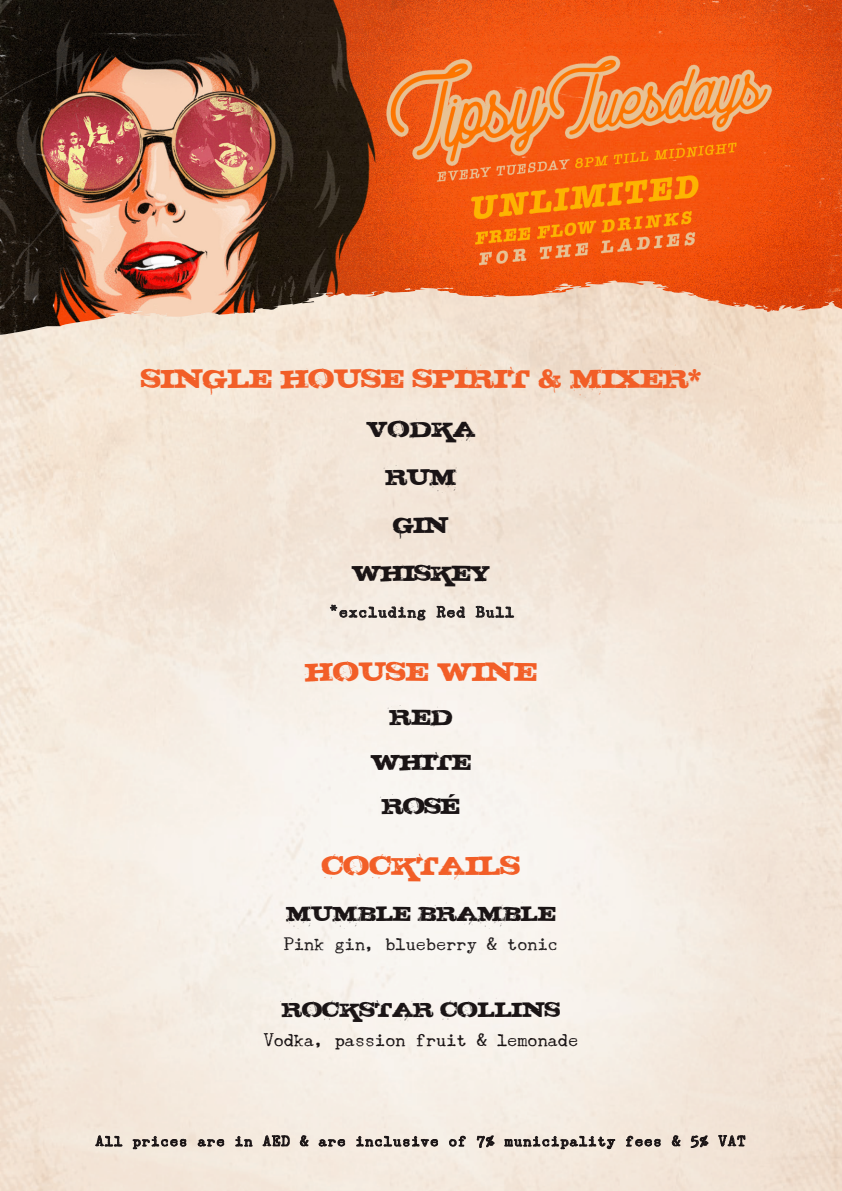
<style>
.page{position:relative;width:842px;height:1191px;background:#fff}
.page>*{position:absolute;margin:0;border:0;box-sizing:border-box;transform-origin:0 0}
.t1{font:31.8px "STEAK";color:#f25e27}
.t2{font:27px/48.4px "STEAK";letter-spacing:-.02em;color:#1a1415;text-align:center}
.t3{font:25px "STEAK";color:#1a1415}
.t4{font:17.4px "Underwood Champion";color:#1a1415}
.t5{font:17.4px "Underwood Champion";color:#231f20}
.t6{font:14.6px "Underwood Champion";letter-spacing:.08em;color:#1a1415}
.t7{font:14px "Underwood Champion";letter-spacing:.08em;color:#1a1415}
</style>
<div class="page">
<img style="left:0;top:0;width:842px;height:1191px">
<img style="left:322px;top:282px;width:293px;height:15px">
<svg style="left:95px;top:1127px;width:27px;height:19px"></svg>
<svg style="left:133px;top:1136px;width:53px;height:13px"></svg>
<svg style="left:198px;top:1138px;width:26px;height:8px"></svg>
<svg style="left:235px;top:1136px;width:18px;height:10px"></svg>
<svg style="left:263px;top:1126px;width:27px;height:20px"></svg>
<svg style="left:300px;top:1135px;width:8px;height:11px"></svg>
<svg style="left:319px;top:1138px;width:26px;height:8px"></svg>
<svg style="left:356px;top:1135px;width:82px;height:11px"></svg>
<svg style="left:449px;top:1135px;width:17px;height:11px"></svg>
<svg style="left:477px;top:1135px;width:18px;height:13px"></svg>
<svg style="left:504px;top:1135px;width:111px;height:14px"></svg>
<svg style="left:626px;top:1135px;width:35px;height:11px"></svg>
<svg style="left:672px;top:1135px;width:8px;height:11px"></svg>
<svg style="left:691px;top:1135px;width:17px;height:12px"></svg>
<svg style="left:718px;top:1127px;width:27px;height:19px"></svg>
<svg style="left:330px;top:604px;width:96px;height:16px"></svg>
<svg style="left:436px;top:606px;width:29px;height:12px"></svg>
<svg style="left:476px;top:606px;width:38px;height:12px"></svg>
<h1 class="t1" style="left:141px;top:360px;width:561px">SINGLE HOUSE SPIRIT &amp; MIXER*</h1>
<h2 class="t2" style="left:352px;top:404px;width:140px">VODKA<br>RUM<br>GIN<br>WHISKEY</h2>
<p class="t6" style="left:329px;top:604px;width:186px">*excluding Red Bull</p>
<h1 class="t1" style="left:305px;top:653px;width:233px">HOUSE WINE</h1>
<h2 class="t2" style="left:371px;top:695px;width:102px;line-height:44.4px">RED<br>WHITE<br>ROSÉ</h2>
<h1 class="t1" style="left:322px;top:847px;width:200px">COCKTAILS</h1>
<h3 class="t3" style="left:286px;top:899px;width:271px">MUMBLE BRAMBLE</h3>
<p class="t5" style="left:284px;top:934px;width:275px">Pink gin, blueberry &amp; tonic</p>
<h3 class="t3" style="left:282px;top:994px;width:280px">ROCKSTAR COLLINS</h3>
<p class="t4" style="left:264px;top:1029px;width:316px">Vodka, passion fruit &amp; lemonade</p>
<p class="t7" style="left:96px;top:1133px;width:651px">All prices are in AED &amp; are inclusive of 7% municipality fees &amp; 5% VAT</p>
</div>
